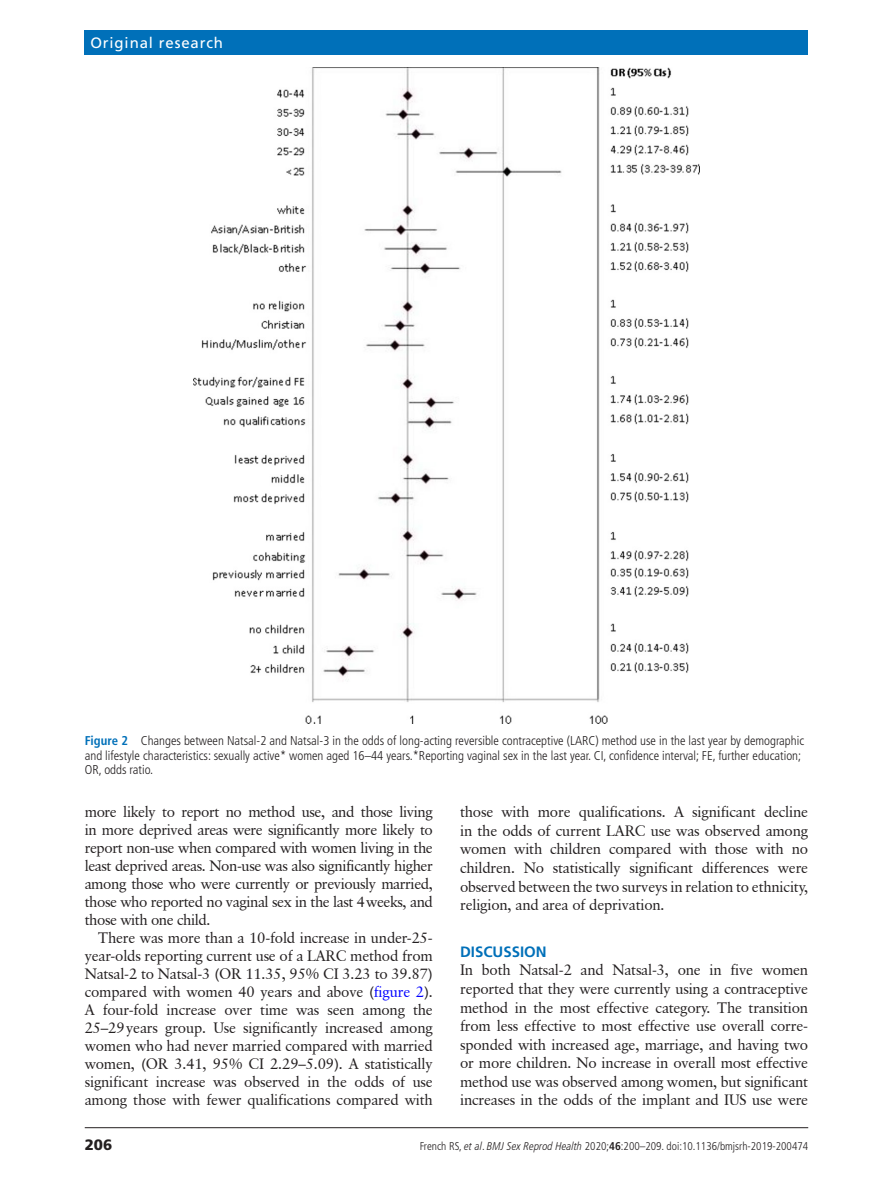
<style>
.page{position:relative;width:893px;height:1191px;background:#fff}
.page>*{position:absolute;margin:0;border:0;box-sizing:border-box;transform-origin:0 0}
.t1{font:15px/18px "Classical Garamond BT";letter-spacing:-.015em;color:#231f20;text-align:justify}
.t2{font:15px "Frutiger LT Std";letter-spacing:.055em;color:#fff}
.t3{font:700 15px "Frutiger LT Std";color:#0070b9}
.t4{font:900 15px "Frutiger LT Std";color:#231f20}
.t5{font:300 condensed 12.75px/14.2px "Frutiger LT Pro";color:#231f20}
.t6{font:300 condensed 11.25px "Frutiger LT Pro";color:#231f20}
.s1{font-weight:700;color:#0070b9}
.s2{color:#00f}
.s3{font-style:italic}
.s4{font-weight:700}
</style>
<div class="page">
<hr style="left:85px;top:1127px;width:723px;height:1px;background:#231f20">
<div style="left:85px;top:30px;width:723px;height:24px;background:#0070b9"></div>
<img style="left:193px;top:68px;width:507px;height:655px">
<p class="t2" style="left:90px;top:34px;width:134px">Original research</p>
<p class="t5" style="left:85px;top:734px;width:721px"><span class="s1">Figure 2</span> Changes between Natsal-2 and Natsal-3 in the odds of long-acting reversible contraceptive (LARC) method use in the last year by demographic and lifestyle characteristics: sexually active* women aged 16–44 years.*Reporting vaginal sex in the last year. CI, confidence interval; FE, further education;<br>OR, odds ratio.</p>
<p class="t1" style="left:85px;top:803px;width:350px">more likely to report no method use, and those living in more deprived areas were significantly more likely to report non-use when compared with women living in the least deprived areas. Non-use was also significantly higher among those who were currently or previously married, those who reported no vaginal sex in the last 4weeks, and those with one child.</p>
<p class="t1" style="left:85px;top:929px;width:350px;text-indent:14px">There was more than a 10-fold increase in under-25- year-olds reporting current use of a LARC method from Natsal-2 to Natsal-3 (OR 11.35, 95% CI 3.23 to 39.87) compared with women 40 years and above (<span class="s2">figure 2</span>).<br>A four-fold increase over time was seen among the 25–29years group. Use significantly increased among women who had never married compared with married women, (OR 3.41, 95% CI 2.29–5.09). A statistically significant increase was observed in the odds of use among those with fewer qualifications compared with</p>
<p class="t1" style="left:460px;top:802px;width:350px;line-height:18.6px">those with more qualifications. A significant decline in the odds of current LARC use was observed among women with children compared with those with no children. No statistically significant differences were observed between the two surveys in relation to ethnicity, religion, and area of deprivation.</p>
<p class="t3" style="left:460px;top:943px;width:9px">DISC</p>
<p class="t3" style="left:493px;top:943px;width:56px">USSION</p>
<p class="t1" style="left:460px;top:960px;width:350px;line-height:18.6px">In both Natsal-2 and Natsal-3, one in five women reported that they were currently using a contraceptive method in the most effective category. The transition from less effective to most effective use overall corre&shy;sponded with increased age, marriage, and having two or more children. No increase in overall most effective method use was observed among women, but significant increases in the odds of the implant and IUS use were</p>
<p class="t4" style="left:85px;top:1135px;width:29px">206</p>
<p class="t6" style="left:420px;top:1139px;width:390px">French RS, <span class="s3">et al</span>. <span class="s3">BMJ Sex Reprod Health</span> 2020;<span class="s4">46</span>:200–209. doi:10.1136/bmjsrh-2019-200474</p>
</div>
